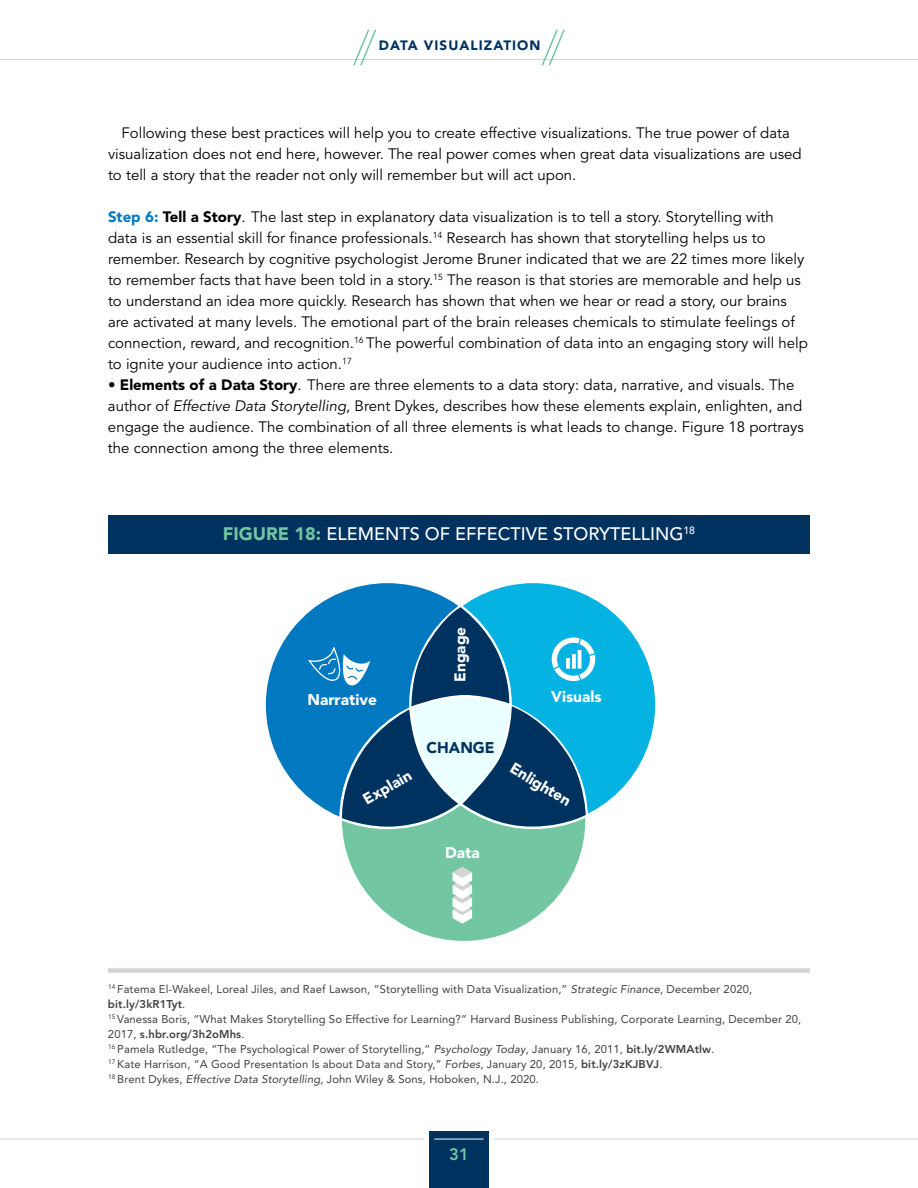
<style>
.page{position:relative;width:918px;height:1188px;background:#fff}
.page>*{position:absolute;margin:0;border:0;box-sizing:border-box;transform-origin:0 0}
.t1{font:500 18px "Avenir LT Std";color:#fff}
.t2{font:800 16.5px "Avenir LT Std";color:#72c6a1}
.t3{font:900 15.45px "Avenir LT Std";color:#fff}
.t4{font:900 15.45px "Avenir LT Std";color:#003260}
.t5{font:15px/21px "Avenir LT Std";color:#000}
.t6{font:900 13.5px "Avenir LT Std";letter-spacing:.08em;color:#003260}
.t7{font:11.25px/15px "Avenir LT Std";letter-spacing:.01em;color:#414042}
.s1{font-weight:900;color:#0079c1}
.s2{font-weight:900}
.s3{font-style:italic}
.s4{font-weight:900;color:#72c6a1}
.s5{font-weight:800}
</style>
<div class="page">
<div style="left:429px;top:1131px;width:60px;height:57px;background:#003260"></div>
<hr style="left:434px;top:1139px;width:50px;height:1px;background:#fff">
<hr style="left:0;top:1139px;width:424px;height:1px;background:#d5d2d5">
<hr style="left:494px;top:1139px;width:424px;height:1px;background:#d5d2d5">
<hr style="left:0;top:59px;width:918px;height:1px;background:#d5d2d5">
<svg style="left:353px;top:29px;width:24px;height:37px"></svg>
<svg style="left:541px;top:29px;width:24px;height:37px"></svg>
<div style="left:108px;top:968px;width:702px;height:5px;background:#d5d2d5"></div>
<div style="left:108px;top:516px;width:702px;height:38px;background:#003260"></div>
<div style="left:265px;top:582px;width:246px;height:246px;background:#0079c1;border-radius:50%"></div>
<div style="left:410px;top:582px;width:246px;height:246px;background:#04b3e2;border-radius:50%"></div>
<div style="left:341px;top:696px;width:246px;height:246px;background:#72c6a1;border-radius:50%"></div>
<svg style="left:453px;top:867px;width:19px;height:57px"></svg>
<svg style="left:308px;top:607px;width:291px;height:223px"></svg>
<p class="t6" style="left:379px;top:37px;width:163px">DATA VISUALIZATION</p>
<p class="t5" style="left:108px;top:123px;width:695px;text-indent:14px">Following these best practices will help you to create effective visualizations. The true power of data visualization does not end here, however. The real power comes when great data visualizations are used to tell a story that the reader not only will remember but will act upon.</p>
<p class="t5" style="left:108px;top:207px;width:701px"><span class="s1">Step 6:</span> <span class="s2">Tell a Story</span>. The last step in explanatory data visualization is to tell a story. Storytelling with<br>data is an essential skill for finance professionals.<sup>14</sup> Research has shown that storytelling helps us to remember. Research by cognitive psychologist Jerome Bruner indicated that we are 22 times more likely to remember facts that have been told in a story.<sup>15</sup> The reason is that stories are memorable and help us to understand an idea more quickly. Research has shown that when we hear or read a story, our brains are activated at many levels. The emotional part of the brain releases chemicals to stimulate feelings of connection, reward, and recognition.<sup>16</sup> The powerful combination of data into an engaging story will help to ignite your audience into action.<sup>17</sup></p>
<p class="t5" style="left:108px;top:375px;width:697px"><span class="s2">• Elements of a Data Story</span>. There are three elements to a data story: data, narrative, and visuals. The author of <span class="s3">Effective Data Storytelling</span>, Brent Dykes, describes how these elements explain, enlighten, and engage the audience. The combination of all three elements is what leads to change. Figure 18 portrays the connection among the three elements.</p>
<p class="t1" style="left:223px;top:524px;width:474px"><span class="s4">FIGURE 18:</span> ELEMENTS OF EFFECTIVE STORYTELLING<sup>18</sup></p>
<p class="t3" style="left:307px;top:690px;width:71px">Narrative</p>
<p class="t3" style="left:451px;top:682px;width:57px;rotate:-90deg">Engage</p>
<p class="t3" style="left:360px;top:793px;width:55px;rotate:-30deg">Explain</p>
<p class="t4" style="left:427px;top:738px;width:70px">CHANGE</p>
<p class="t3" style="left:551px;top:687px;width:52px">Visuals</p>
<p class="t3" style="left:516px;top:759px;width:70px;rotate:31deg">Enlighten</p>
<p class="t3" style="left:445px;top:843px;width:36px">Data</p>
<p class="t7" style="left:108px;top:982px;width:695px"><sup>14</sup> Fatema El-Wakeel, Loreal Jiles, and Raef Lawson, “Storytelling with Data Visualization,” <span class="s3">Strategic Finance</span>, December 2020, <span class="s5">bit.ly/3kR1Tyt</span>.<br><sup>15</sup> Vanessa Boris, “What Makes Storytelling So Effective for Learning?” Harvard Business Publishing, Corporate Learning, December 20, 2017, <span class="s5">s.hbr.org/3h2oMhs</span>.<br><sup>16</sup> Pamela Rutledge, “The Psychological Power of Storytelling,” <span class="s3">Psychology Today</span>, January 16, 2011, <span class="s5">bit.ly/2WMAtlw</span>.<br><sup>17</sup> Kate Harrison, “A Good Presentation Is about Data and Story,” <span class="s3">Forbes</span>, January 20, 2015, <span class="s5">bit.ly/3zKJBVJ</span>.<br><sup>18</sup> Brent Dykes, <span class="s3">Effective Data Storytelling</span>, John Wiley &amp; Sons, Hoboken, N.J., 2020.</p>
<p class="t2" style="left:449px;top:1145px;width:21px">31</p>
</div>
